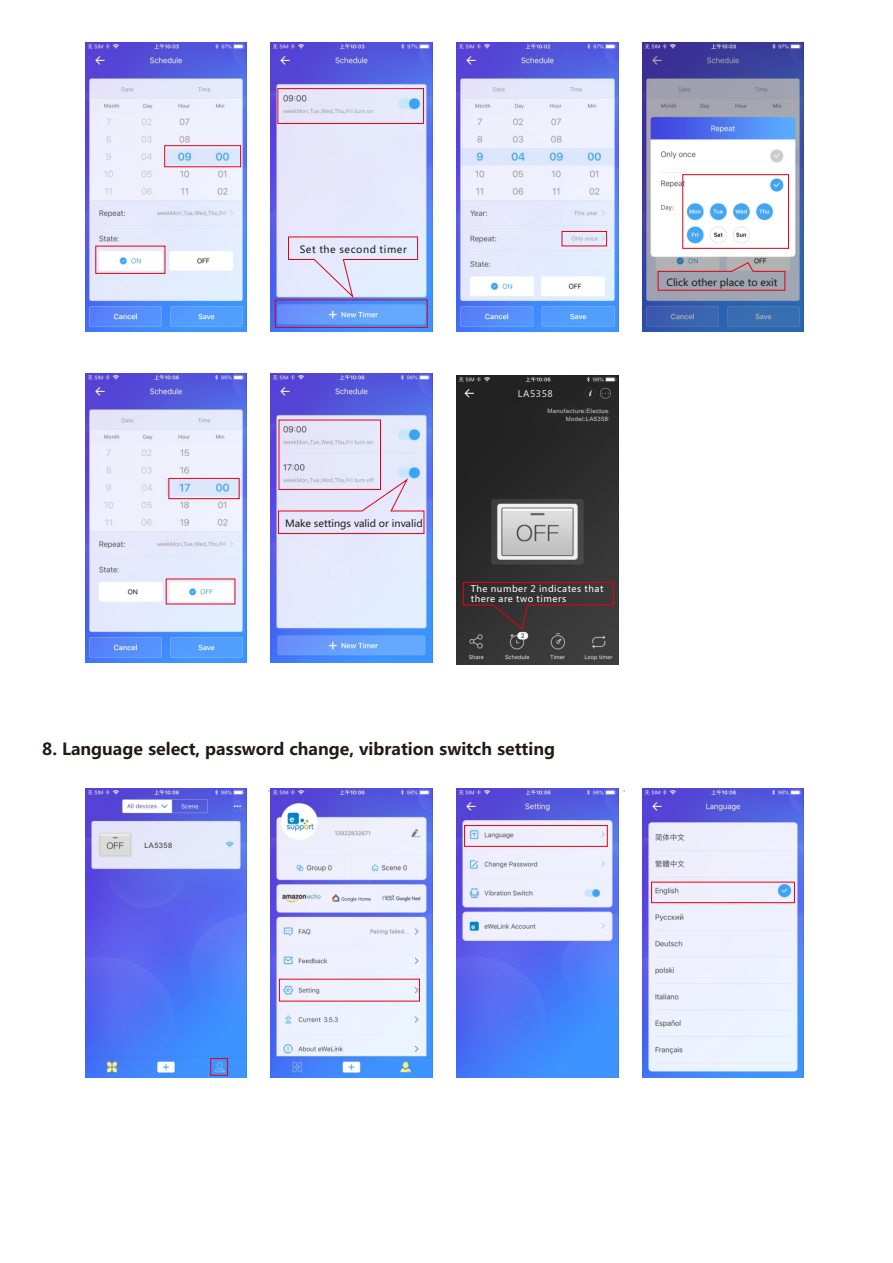
<style>
.page{position:relative;width:893px;height:1263px;background:#fff}
.page>*{position:absolute;margin:0;border:0;box-sizing:border-box;transform-origin:0 0}
.t1{font:700 16.5px "Microsoft Ya Hei";color:#231916}
.t2{font:9.9px "Microsoft Ya Hei";color:#231916}
.t3{font:9.9px "Microsoft Ya Hei";letter-spacing:.06em;color:#231916}
.t4{font:9px/9.8px "Microsoft Ya Hei";letter-spacing:.06em;color:#fff}
.t5{font:9px "Microsoft Ya Hei";letter-spacing:.06em;color:#dcdddd}
.t6{font:7.5px "Arial";letter-spacing:.055em;color:#3e3a39}
.t7{font:6px/7.6px "Arial";letter-spacing:.055em;color:#c9c9ca;text-align:right}
</style>
<div class="page">
<img style="left:85px;top:788px;width:162px;height:289px">
<div style="left:210px;top:1058px;width:18px;height:18px;border:1px solid #e60013"></div>
<img style="left:271px;top:788px;width:161px;height:289px">
<img style="left:456px;top:788px;width:162px;height:289px">
<div style="left:464px;top:825px;width:144px;height:22px;border:1px solid #e60013"></div>
<img style="left:642px;top:788px;width:162px;height:289px">
<div style="left:651px;top:882px;width:144px;height:21px;border:1px solid #e60013"></div>
<img style="left:85px;top:42px;width:162px;height:289px">
<div style="left:164px;top:145px;width:77px;height:22px;border:1px solid #e60013"></div>
<div style="left:95px;top:246px;width:70px;height:28px;border:1px solid #e60013"></div>
<img style="left:271px;top:42px;width:161px;height:289px">
<div style="left:277px;top:88px;width:147px;height:36px;border:1px solid #e60013"></div>
<svg style="left:288px;top:236px;width:130px;height:63px;background:#deddf3"></svg>
<div style="left:275px;top:299px;width:153px;height:29px;border:1px solid #e60013"></div>
<img style="left:456px;top:42px;width:162px;height:289px">
<div style="left:562px;top:231px;width:45px;height:15px;border:1px solid #e60013"></div>
<img style="left:642px;top:42px;width:162px;height:289px">
<div style="left:682px;top:174px;width:107px;height:75px;border:1px solid #e60013"></div>
<img style="left:85px;top:374px;width:162px;height:289px">
<div style="left:168px;top:478px;width:72px;height:21px;border:1px solid #e60013"></div>
<img style="left:271px;top:374px;width:161px;height:289px">
<svg style="left:278px;top:477px;width:147px;height:57px;background:#e4d7ec"></svg>
<svg style="left:657px;top:262px;width:129px;height:29px;background:#a89aa4"></svg>
<img style="left:456px;top:375px;width:162px;height:289px">
<svg style="left:462px;top:582px;width:152px;height:49px;background:#3d3233"></svg>
<div style="left:456px;top:400px;width:162px;height:28px;background:#242424"></div>
<div style="left:509px;top:387px;width:51px;height:13px;background:#222"></div>
<div style="left:138px;top:840px;width:46px;height:11px;background:#e5e6fa"></div>
<p class="t3" style="left:300px;top:245px;width:109px">Set the second timer</p>
<p class="t2" style="left:285px;top:519px;width:139px">Make settings valid or invalid</p>
<p class="t5" style="left:518px;top:390px;width:37px">LA5358</p>
<p class="t7" style="left:547px;top:408px;width:62px">Manufacture:Electus<br>Model:LA5358</p>
<p class="t4" style="left:471px;top:585px;width:134px">The number 2 indicates that there are two timers</p>
<p class="t1" style="left:42px;top:742px;width:514px">8. Language select, password change, vibration switch setting</p>
<p class="t6" style="left:144px;top:843px;width:29px">LA5358</p>
<p class="t2" style="left:666px;top:277px;width:113px">Click other place to exit</p>
</div>
